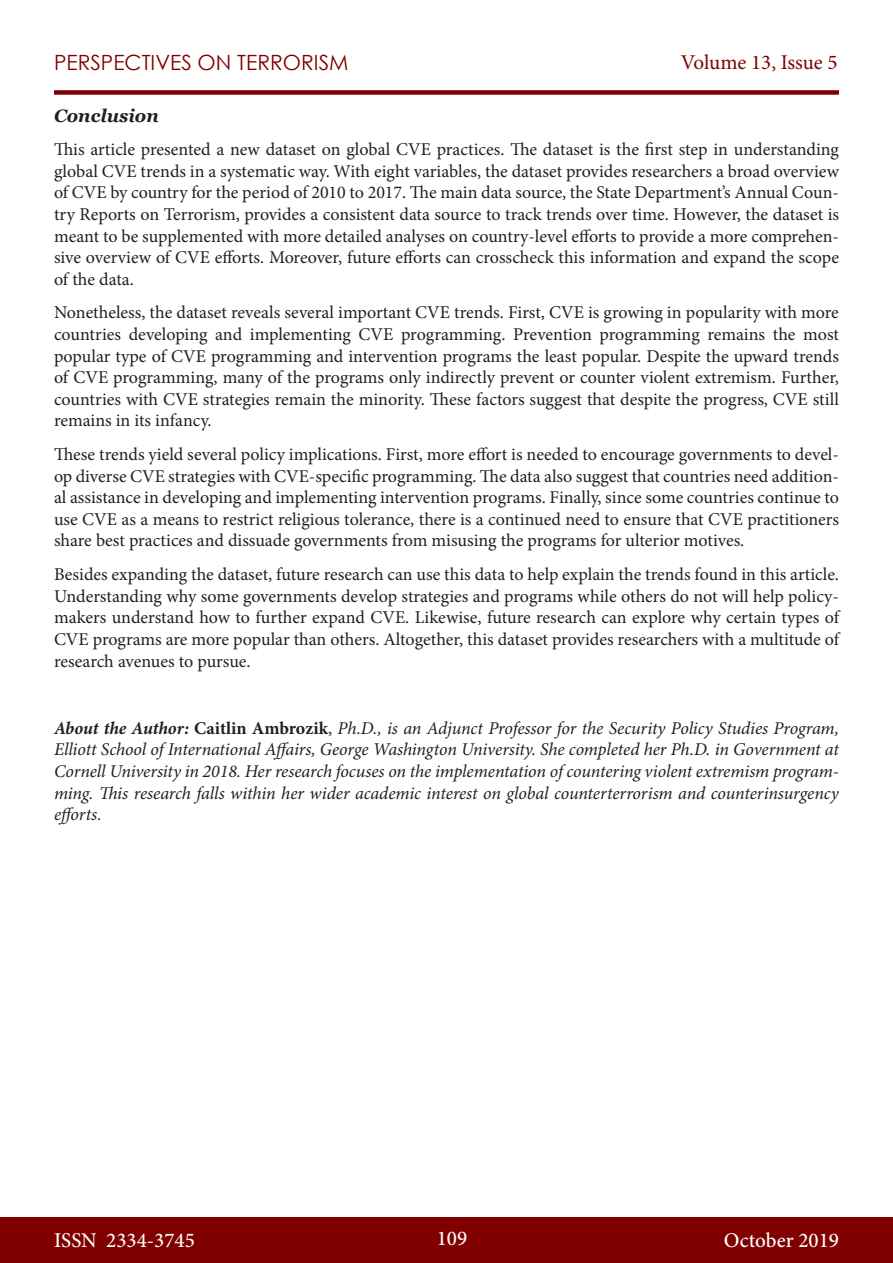
<style>
.page{position:relative;width:893px;height:1263px;background:#fff}
.page>*{position:absolute;margin:0;border:0;box-sizing:border-box;transform-origin:0 0}
.t1{font:500 21px "Minion Pro";color:#fff}
.t2{font:21px "Century Gothic";color:#800000}
.t3{font:21px "Minion Pro";letter-spacing:-.005em;color:#800000}
.t4{font:18px/21.6px "Minion Pro";letter-spacing:-.005em;color:#231f20;text-align:justify}
.t5{font:italic 18px/21.6px "Minion Pro";letter-spacing:-.005em;color:#231f20;text-align:justify}
.t6{font:italic 700 18px "Georgia";color:#231f20}
.s1{font-weight:700}
.s2{font-weight:700;font-style:normal}
.s3{font-style:normal}
</style>
<div class="page">
<div style="left:0;top:1217px;width:893px;height:46px;background:#800000"></div>
<div style="left:54px;top:90px;width:785px;height:5px;background:#800000"></div>
<p class="t2" style="left:54px;top:47px;width:296px">PERSPECTIVES ON TERRORISM</p>
<p class="t3" style="left:681px;top:48px;width:158px">Volume 13, Issue 5</p>
<p class="t6" style="left:54px;top:104px;width:106px">Conclusion</p>
<p class="t4" style="left:54px;top:139px;width:787px">This article presented a new dataset on global CVE practices. The dataset is the first step in understanding global CVE trends in a systematic way. With eight variables, the dataset provides researchers a broad overview of CVE by country for the period of 2010 to 2017. The main data source, the State Department’s Annual Coun&shy;try Reports on Terrorism, provides a consistent data source to track trends over time. However, the dataset is meant to be supplemented with more detailed analyses on country-level efforts to provide a more comprehen&shy;sive overview of CVE efforts. Moreover, future efforts can crosscheck this information and expand the scope of the data.</p>
<p class="t4" style="left:54px;top:302px;width:786px">Nonetheless, the dataset reveals several important CVE trends. First, CVE is growing in popularity with more countries developing and implementing CVE programming. Prevention programming remains the most popular type of CVE programming and intervention programs the least popular. Despite the upward trends of CVE programming, many of the programs only indirectly prevent or counter violent extremism. Further, countries with CVE strategies remain the minority. These factors suggest that despite the progress, CVE still remains in its infancy.</p>
<p class="t4" style="left:54px;top:444px;width:787px">These trends yield several policy implications. First, more effort is needed to encourage governments to devel&shy;op diverse CVE strategies with CVE-specific programming. The data also suggest that countries need addition&shy;al assistance in developing and implementing intervention programs. Finally, since some countries continue to use CVE as a means to restrict religious tolerance, there is a continued need to ensure that CVE practitioners share best practices and dissuade governments from misusing the programs for ulterior motives.</p>
<p class="t4" style="left:54px;top:564px;width:787px">Besides expanding the dataset, future research can use this data to help explain the trends found in this article.<br>Understanding why some governments develop strategies and programs while others do not will help policy&shy;makers understand how to further expand CVE. Likewise, future research can explore why certain types of CVE programs are more popular than others. Altogether, this dataset provides researchers with a multitude of research avenues to pursue.</p>
<p class="t5" style="left:54px;top:717px;width:786px"><span class="s1">About the Author:</span> <span class="s2">Caitlin Ambrozik</span><span class="s3">,</span> Ph.D., is an Adjunct Professor for the Security Policy Studies Program, Elliott School of International Affairs, George Washington University. She completed her Ph.D. in Government at Cornell University in 2018. Her research focuses on the implementation of countering violent extremism program&shy;ming. This research falls within her wider academic interest on global counterterrorism and counterinsurgency efforts.</p>
<p class="t1" style="left:54px;top:1226px;width:142px">ISSN 2334-3745</p>
<p class="t1" style="left:437px;top:1224px;width:32px">109</p>
<p class="t1" style="left:724px;top:1226px;width:117px">October 2019</p>
</div>
